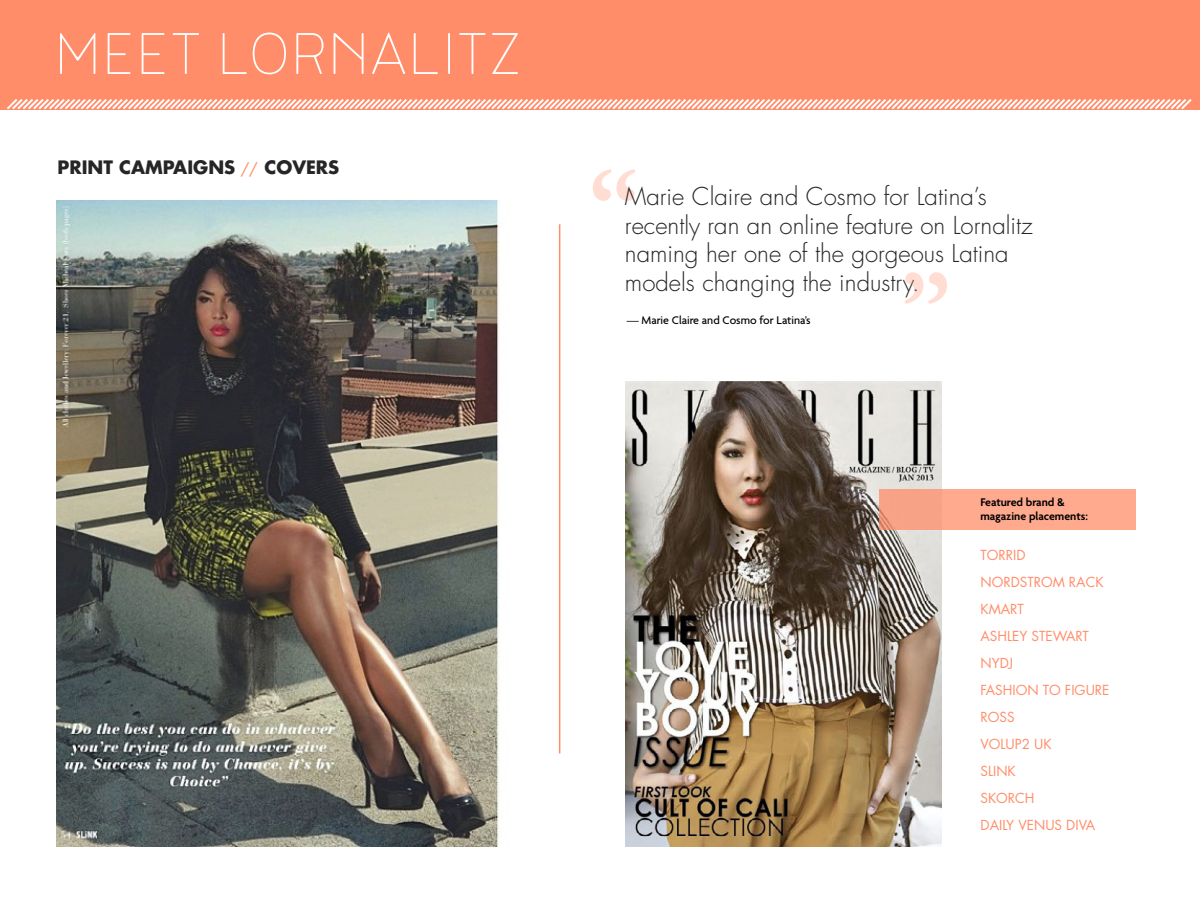
<style>
.page{position:relative;width:1200px;height:900px;background:#fff}
.page>*{position:absolute;margin:0;border:0;box-sizing:border-box;transform-origin:0 0}
.t1{font:700 108px "Adobe Garamond Pro";color:#ff8d6a}
.t2{font:200 72px "Noyh Slim R";color:#fff}
.t3{font:300 24px/28.5px "Futura Std";color:#262626}
.t4{font:700 18px "Futura Std";color:#262626}
.t5{font:13.5px "Futura Std";color:#ff8d6a}
.t6{font:600 12px/14.4px "Agenda";color:#000}
.t7{font:500 12px "Agenda";color:#000}
.s1{font-family:"Agenda";font-weight:400;color:#ff8d6a}
</style>
<div class="page">
<img style="left:625px;top:381px;width:316px;height:466px">
<img style="left:56px;top:201px;width:444px;height:646px">
<div style="left:0;top:0;width:1200px;height:109px;background:#ff8d6a"></div>
<svg style="left:5px;top:99px;width:1189px;height:11px"></svg>
<div style="left:880px;top:489px;width:256px;height:41px;background:#ffa98f"></div>
<hr style="left:559px;top:224px;width:1px;height:529px;background:#ff8d6a">
<p class="t2" style="left:54px;top:14px;width:469px">MEET LORNALITZ</p>
<p class="t4" style="left:58px;top:155px;width:283px">PRINT CAMPAIGNS <span class="s1">//</span> COVERS</p>
<h1 class="t1" style="left:588px;top:148px;width:52px">“</h1>
<p class="t3" style="left:625px;top:183px;width:409px">Marie Claire and Cosmo for Latina’s recently ran an online feature on Lornalitz naming her one of the gorgeous Latina models changing the industry.</p>
<p class="t7" style="left:627px;top:313px;width:185px">— Marie Claire and Cosmo for Latina’s</p>
<h1 class="t1" style="left:900px;top:251px;width:52px">”</h1>
<p class="t6" style="left:981px;top:494px;width:109px">Featured brand &amp; magazine placements:</p>
<p class="t5" style="left:981px;top:547px;width:46px">TORRID</p>
<p class="t5" style="left:981px;top:574px;width:125px">NORDSTROM RACK</p>
<p class="t5" style="left:981px;top:601px;width:45px">KMART</p>
<p class="t5" style="left:981px;top:628px;width:110px">ASHLEY STEWART</p>
<p class="t5" style="left:981px;top:655px;width:34px">NYDJ</p>
<p class="t5" style="left:981px;top:682px;width:130px">FASHION TO FIGURE</p>
<p class="t5" style="left:981px;top:709px;width:36px">ROSS</p>
<p class="t5" style="left:981px;top:736px;width:73px">VOLUP2 UK</p>
<p class="t5" style="left:981px;top:763px;width:37px">SLINK</p>
<p class="t5" style="left:981px;top:790px;width:56px">SKORCH</p>
<p class="t5" style="left:981px;top:817px;width:116px">DAILY VENUS DIVA</p>
</div>
